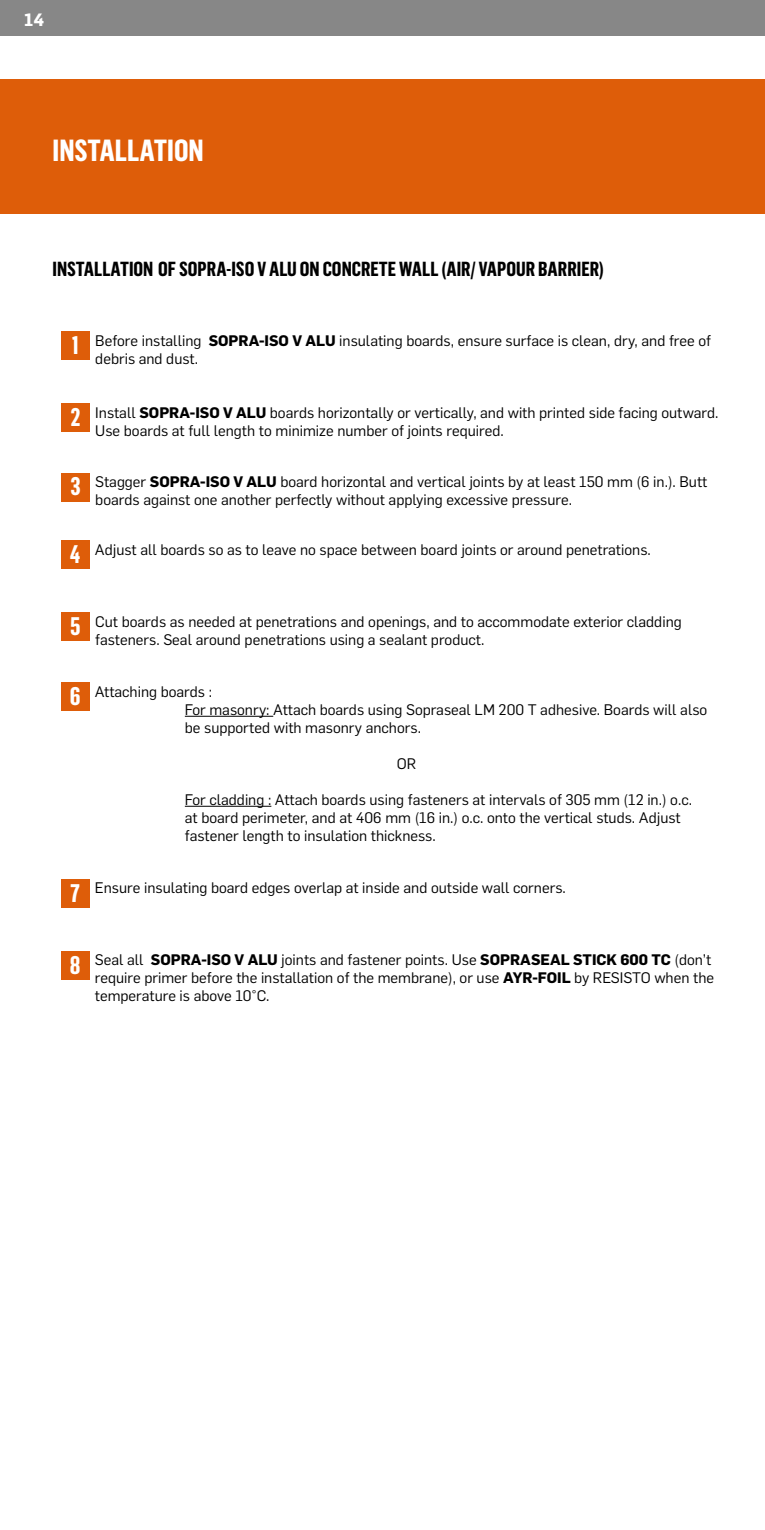
<style>
.page{position:relative;width:765px;height:1530px;background:#fff}
.page>*{position:absolute;margin:0;border:0;box-sizing:border-box;transform-origin:0 0}
.t1{font:700 30px "Flama Condensed";color:#fff}
.t2{font:700 20px "Flama Condensed";color:#000}
.t3{font:700 17.5px "Flama";color:#fff}
.t4{font:15px/18px "Flama";color:#000}
.s1{font-family:"Flama Condensed";font-weight:700;font-size:25px;color:#fff}
.s2{font-weight:700}
</style>
<div class="page">
<div style="left:0;top:0;width:765px;height:36px;background:#878787"></div>
<div style="left:0;top:79px;width:765px;height:135px;background:#de5d09"></div>
<div style="left:62px;top:332px;width:28px;height:28px;background:#de5d09"></div>
<div style="left:62px;top:404px;width:28px;height:28px;background:#de5d09"></div>
<div style="left:62px;top:473px;width:28px;height:28px;background:#de5d09"></div>
<div style="left:61px;top:540px;width:29px;height:29px;background:#de5d09"></div>
<div style="left:62px;top:612px;width:28px;height:29px;background:#de5d09"></div>
<div style="left:61px;top:683px;width:29px;height:28px;background:#de5d09"></div>
<hr style="left:185px;top:716px;width:88px;height:1px;background:#000">
<hr style="left:185px;top:806px;width:86px;height:1px;background:#000">
<div style="left:61px;top:879px;width:29px;height:29px;background:#de5d09"></div>
<div style="left:61px;top:951px;width:29px;height:29px;background:#de5d09"></div>
<p class="t3" style="left:24px;top:7px;width:21px">14</p>
<h1 class="t1" style="left:53px;top:131px;width:153px">INSTALLATION</h1>
<h2 class="t2" style="left:53px;top:257px;width:553px">INSTALLATION OF SOPRA-ISO V ALU ON CONCRETE WALL (AIR/ VAPOUR BARRIER)</h2>
<p class="t4" style="left:95px;top:331px;width:617px;text-indent:-23px"><span class="s1">1</span> Before installing <span class="s2">SOPRA-ISO V ALU</span> insulating boards, ensure surface is clean, dry, and free of debris and dust.</p>
<p class="t4" style="left:95px;top:403px;width:625px;text-indent:-25px"><span class="s1">2</span> Install <span class="s2">SOPRA-ISO V ALU</span> boards horizontally or vertically, and with printed side facing outward.<br>Use boards at full length to minimize number of joints required.</p>
<p class="t4" style="left:95px;top:472px;width:613px;text-indent:-25px"><span class="s1">3</span> Stagger <span class="s2">SOPRA-ISO V ALU</span> board horizontal and vertical joints by at least 150 mm (6 in.). Butt boards against one another perfectly without applying excessive pressure.</p>
<p class="t4" style="left:70px;top:539px;width:583px"><span class="s1">4</span> Adjust all boards so as to leave no space between board joints or around penetrations.</p>
<p class="t4" style="left:95px;top:611px;width:588px;text-indent:-25px"><span class="s1">5</span> Cut boards as needed at penetrations and openings, and to accommodate exterior cladding fasteners. Seal around penetrations using a sealant product.</p>
<p class="t4" style="left:185px;top:682px;width:524px;text-indent:-115px"><span class="s1">6</span> Attaching boards :<br>For masonry: Attach boards using Sopraseal LM 200 T adhesive. Boards will also be supported with masonry anchors.</p>
<p class="t4" style="left:397px;top:754px;width:21px">OR</p>
<p class="t4" style="left:185px;top:790px;width:509px">For cladding : Attach boards using fasteners at intervals of 305 mm (12 in.) o.c. at board perimeter, and at 406 mm (16 in.) o.c. onto the vertical studs. Adjust fastener length to insulation thickness.</p>
<p class="t4" style="left:70px;top:878px;width:497px"><span class="s1">7</span> Ensure insulating board edges overlap at inside and outside wall corners.</p>
<p class="t4" style="left:95px;top:950px;width:621px;text-indent:-25px"><span class="s1">8</span> Seal all <span class="s2">SOPRA-ISO V ALU</span> joints and fastener points. Use <span class="s2">SOPRASEAL STICK 600 TC</span> (don’t require primer before the installation of the membrane), or use <span class="s2">AYR-FOIL</span> by RESISTO when the temperature is above 10°C.</p>
</div>
